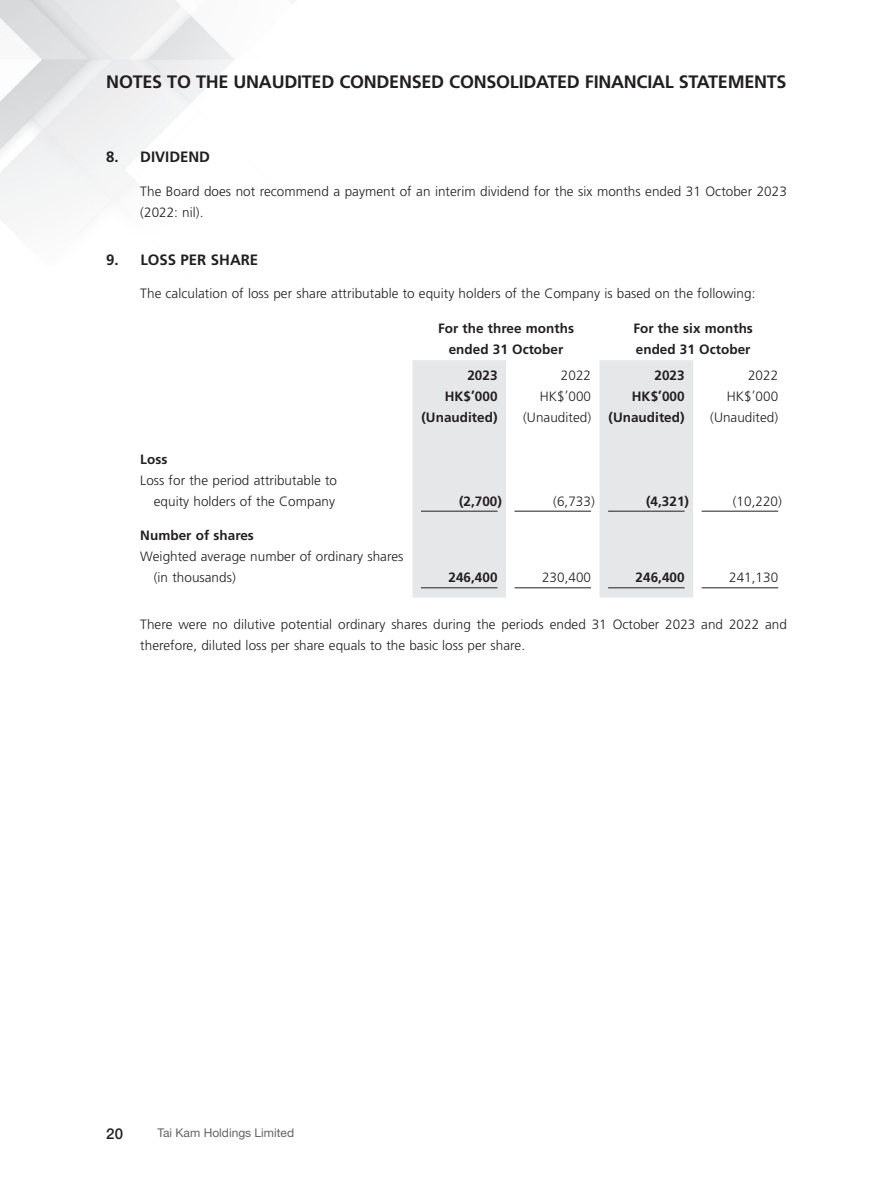
<style>
.page{position:relative;width:893px;height:1191px;background:#fff}
.page>*{position:absolute;margin:0;border:0;box-sizing:border-box;transform-origin:0 0}
.t1{font:700 18px "Frutiger LT Std";letter-spacing:-.015em;color:#231f20}
.t2{font:700 15px "Frutiger LT Std";color:#231f20}
.t3{font:500 15px "Helvetica Neue LT Std";color:#231f20}
.t4{font:300 13.5px/21px "Frutiger LT Std";letter-spacing:.005em;color:#231f20}
.t5{font:700 13.5px/21px "Frutiger LT Std";letter-spacing:.005em;color:#231f20;text-align:center}
.t6{font:12px "Helvetica Neue LT Std";color:#636366}
</style>
<div class="page">
<svg style="left:412px;top:360px;width:281px;height:237px;fill:#e6e7e9"></svg>
<hr style="left:421px;top:511px;width:76px;height:1px;background:#231f20">
<hr style="left:514px;top:511px;width:77px;height:1px;background:#231f20">
<hr style="left:608px;top:511px;width:77px;height:1px;background:#231f20">
<hr style="left:702px;top:511px;width:76px;height:1px;background:#231f20">
<hr style="left:421px;top:587px;width:76px;height:1px;background:#231f20">
<hr style="left:514px;top:587px;width:77px;height:1px;background:#231f20">
<hr style="left:608px;top:587px;width:77px;height:1px;background:#231f20">
<hr style="left:702px;top:587px;width:76px;height:1px;background:#231f20">
<h1 class="t1" style="left:106px;top:71px;width:682px">NOTES TO THE UNAUDITED CONDENSED CONSOLIDATED FINANCIAL STATEMENTS</h1>
<p class="t2" style="left:106px;top:148px;width:105px">8. DIVIDEND</p>
<p class="t4" style="left:140px;top:181px;width:648px">The Board does not recommend a payment of an interim dividend for the six months ended 31 October 2023 (2022: nil).</p>
<p class="t2" style="left:106px;top:251px;width:154px">9. LOSS PER SHARE</p>
<p class="t4" style="left:140px;top:283px;width:617px">The calculation of loss per share attributable to equity holders of the Company is based on the following:</p>
<p class="t5" style="left:438px;top:318px;width:137px">For the three months ended 31 October</p>
<p class="t5" style="left:633px;top:318px;width:121px;text-align:left">For the six months ended 31 October</p>
<p class="t5" style="left:467px;top:364px;width:32px">2023</p>
<p class="t4" style="left:561px;top:364px;width:32px">2022</p>
<p class="t5" style="left:654px;top:364px;width:32px">2023</p>
<p class="t4" style="left:748px;top:364px;width:32px">2022</p>
<p class="t5" style="left:445px;top:385px;width:54px">HK$’000</p>
<p class="t4" style="left:540px;top:385px;width:53px">HK$’000</p>
<p class="t5" style="left:632px;top:385px;width:54px">HK$’000</p>
<p class="t4" style="left:727px;top:385px;width:53px">HK$’000</p>
<p class="t5" style="left:421px;top:406px;width:78px">(Unaudited)</p>
<p class="t4" style="left:523px;top:406px;width:69px">(Unaudited)</p>
<p class="t5" style="left:608px;top:406px;width:78px">(Unaudited)</p>
<p class="t4" style="left:710px;top:406px;width:69px">(Unaudited)</p>
<p class="t5" style="left:140px;top:448px;width:29px">Loss</p>
<p class="t4" style="left:140px;top:469px;width:198px;text-align:right">Loss for the period attributable to equity holders of the Company</p>
<p class="t5" style="left:459px;top:490px;width:45px">(2,700)</p>
<p class="t4" style="left:553px;top:490px;width:43px">(6,733)</p>
<p class="t5" style="left:646px;top:490px;width:45px">(4,321)</p>
<p class="t4" style="left:733px;top:490px;width:51px">(10,220)</p>
<p class="t5" style="left:140px;top:525px;width:115px">Number of shares</p>
<p class="t4" style="left:154px;top:546px;width:251px;text-indent:-14px">Weighted average number of ordinary shares (in thousands)</p>
<p class="t5" style="left:448px;top:567px;width:51px">246,400</p>
<p class="t4" style="left:542px;top:567px;width:51px">230,400</p>
<p class="t5" style="left:636px;top:567px;width:51px">246,400</p>
<p class="t4" style="left:729px;top:567px;width:51px">241,130</p>
<p class="t4" style="left:140px;top:614px;width:648px">There were no dilutive potential ordinary shares during the periods ended 31 October 2023 and 2022 and therefore, diluted loss per share equals to the basic loss per share.</p>
<p class="t3" style="left:106px;top:1125px;width:18px">20</p>
<p class="t6" style="left:158px;top:1125px;width:138px">Tai Kam Holdings Limited</p>
</div>
